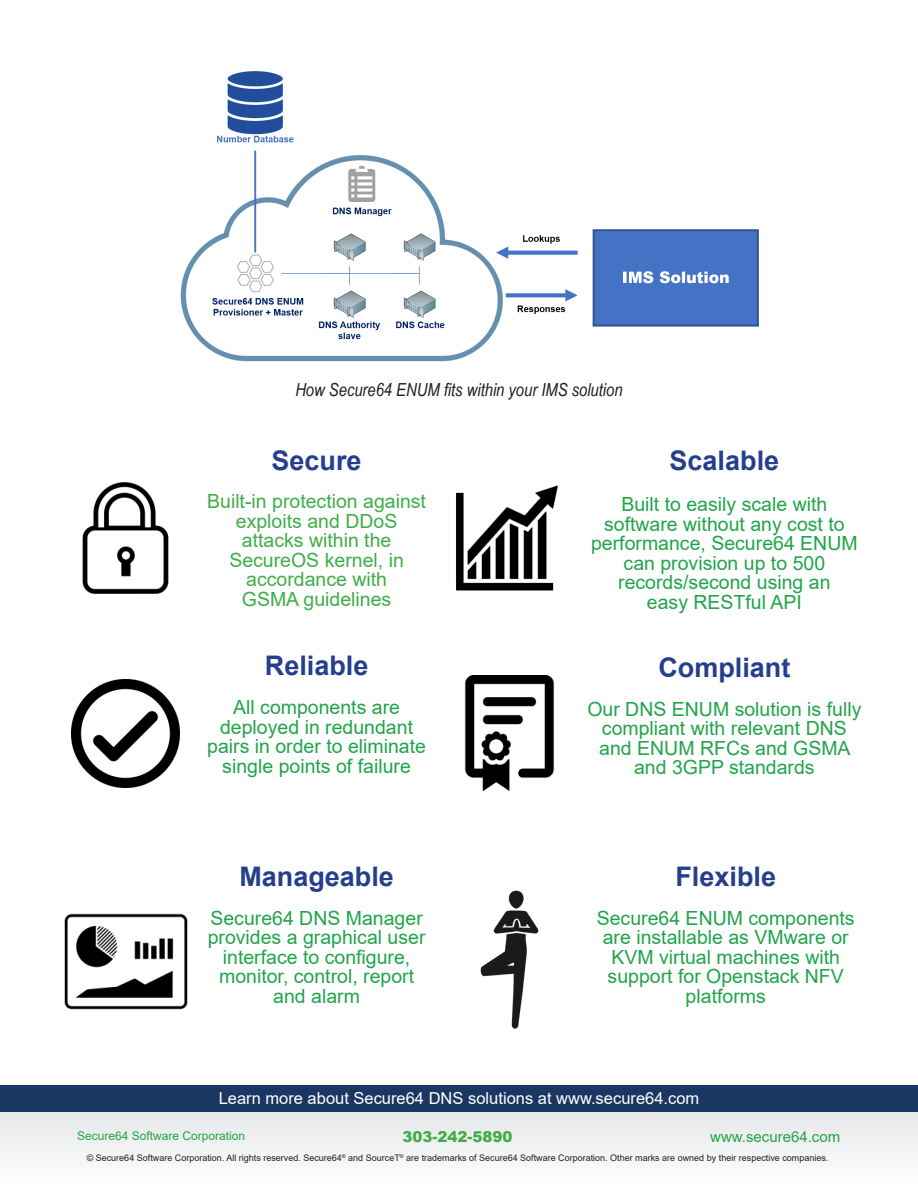
<style>
.page{position:relative;width:918px;height:1188px;background:#fff}
.page>*{position:absolute;margin:0;border:0;box-sizing:border-box;transform-origin:0 0}
.t1{font:700 27px "Arial";color:#253f8e}
.t2{font:19.5px/19.5px "Arial";color:#21a549;text-align:center}
.t3{font:19.5px/19.5px "Arial";color:#40ae49;text-align:center}
.t4{font:italic 18px "Arial Narrow";color:#231f20}
.t5{font:16.5px "Arial";color:#fff}
.boilerplate_headline{font:15px "Arial";color:#21a549}
.boilerplate_headline-2{font:900 15px "Arial";color:#40ae49}
.boilerplate_headline-3{font:12px "Arial";color:#21a549}
.t6{font:9px "Arial";color:#231f20}
</style>
<div class="page">
<img style="left:82px;top:482px;width:87px;height:112px">
<img style="left:456px;top:485px;width:102px;height:106px">
<img style="left:72px;top:680px;width:107px;height:107px">
<img style="left:464px;top:676px;width:91px;height:114px">
<div style="left:0;top:1112px;width:918px;height:76px;background:#f2f3f4"></div>
<div style="left:0;top:1085px;width:918px;height:27px;background:#1a3763"></div>
<img style="left:64px;top:913px;width:124px;height:97px">
<img style="left:480px;top:890px;width:59px;height:138px">
<img style="left:180px;top:71px;width:579px;height:291px">
<p class="t4" style="left:295px;top:378px;width:329px">How Secure64 ENUM fits within your IMS solution</p>
<p class="t1" style="left:272px;top:441px;width:92px">Secure</p>
<p class="t3" style="left:207px;top:492px;width:220px">Built-in protection against exploits and DDoS attacks within the</p>
<p class="t3" style="left:229px;top:550px;width:176px">SecureOS kernel, in</p>
<p class="t3" style="left:246px;top:570px;width:142px">accordance with</p>
<p class="t3" style="left:242px;top:589px;width:151px">GSMA guidelines</p>
<p class="t1" style="left:265px;top:647px;width:105px">Reliable</p>
<p class="t2" style="left:233px;top:698px;width:168px">All components are</p>
<p class="t2" style="left:207px;top:717px;width:220px">deployed in redundant pairs in order to eliminate single points of failure</p>
<p class="t1" style="left:239px;top:857px;width:156px">Manageable</p>
<p class="t2" style="left:208px;top:908px;width:219px">Secure64 DNS Manager provides a graphical user interface to configure, monitor, control, report and alarm</p>
<p class="t1" style="left:670px;top:441px;width:111px">Scalable</p>
<p class="t2" style="left:621px;top:494px;width:207px">Built to easily scale with</p>
<p class="t2" style="left:591px;top:514px;width:268px">software without any cost to performance, Secure64 ENUM can provision up to 500</p>
<p class="t2" style="left:618px;top:572px;width:214px">records/second using an</p>
<p class="t2" style="left:647px;top:592px;width:156px">easy RESTful API</p>
<p class="t1" style="left:658px;top:648px;width:134px">Compliant</p>
<p class="t2" style="left:587px;top:699px;width:276px">Our DNS ENUM solution is fully compliant with relevant DNS and ENUM RFCs and GSMA and 3GPP standards</p>
<p class="t1" style="left:675px;top:857px;width:102px">Flexible</p>
<p class="t2" style="left:597px;top:908px;width:259px">Secure64 ENUM components are installable as VMware or<br>KVM virtual machines with support for Openstack NFV platforms</p>
<p class="t5" style="left:219px;top:1086px;width:482px">Learn more about Secure64 DNS solutions at www.secure64.com</p>
<p class="boilerplate_headline-3" style="left:77px;top:1127px;width:170px">Secure64 Software Corporation</p>
<p class="boilerplate_headline-2" style="left:403px;top:1126px;width:112px">303-242-5890</p>
<p class="boilerplate_headline" style="left:710px;top:1126px;width:132px">www.secure64.com</p>
<p class="t6" style="left:87px;top:1151px;width:743px">© Secure64 Software Corporation. All rights reserved. Secure64<sup>®</sup> and SourceT<sup>®</sup> are trademarks of Secure64 Software Corporation. Other marks are owned by their respective companies.</p>
</div>
